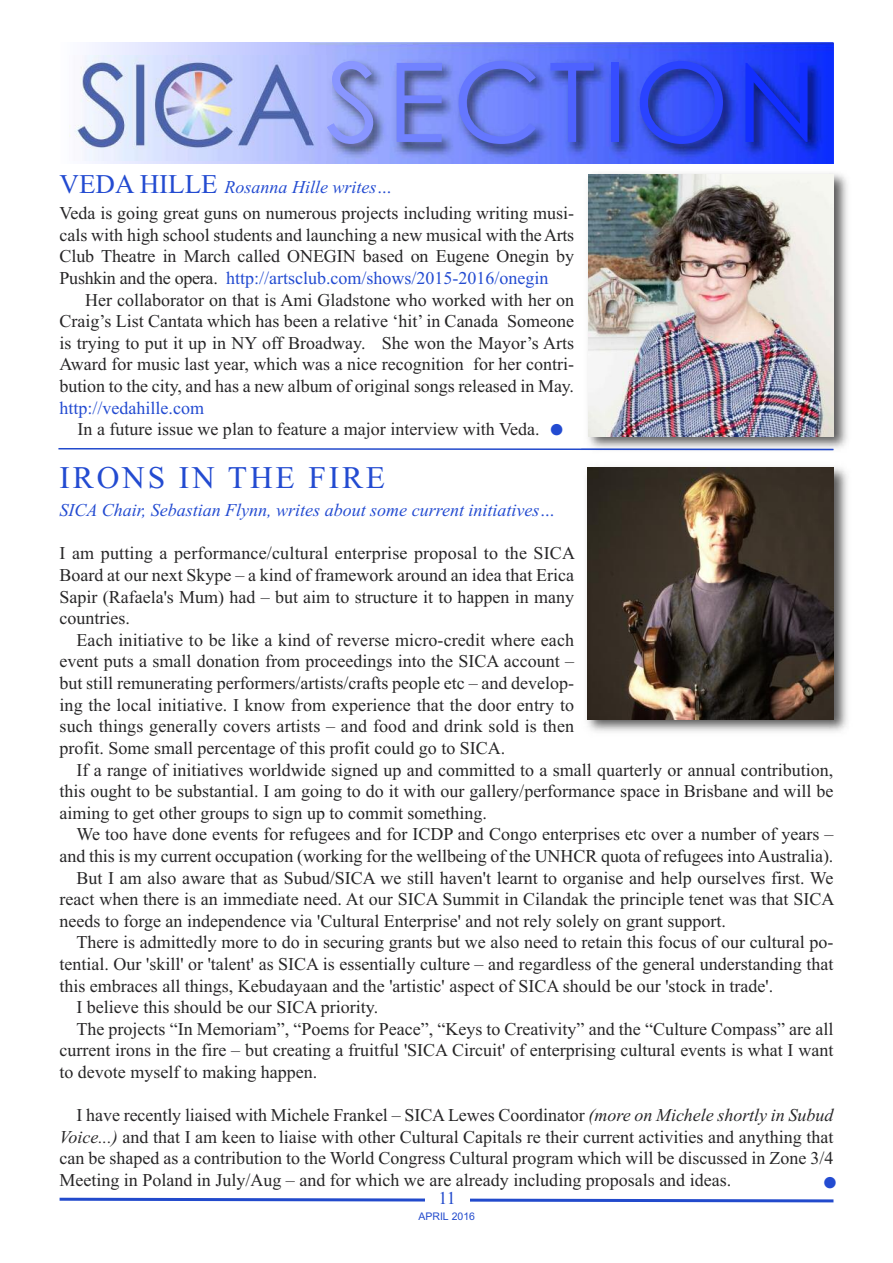
<style>
.page{position:relative;width:893px;height:1263px;background:#fff}
.page>*{position:absolute;margin:0;border:0;box-sizing:border-box;transform-origin:0 0}
.t1{font:110.1px "Century Gothic";letter-spacing:.06em;color:#8996ff}
.t2{font:italic 46.5px "Times New Roman";color:#234bd1}
.t3{font:31.5px "Times New Roman";letter-spacing:.09em;color:#234bd1}
.t4{font:18px/21.6px "Times New Roman";color:#272627;text-align:justify}
.t5{font:italic 18px "Times New Roman";color:#234bd1}
.t6{font:18px "Times New Roman";color:#234bd1}
.t7{font:18px "Times New Roman";color:#224acc}
.t8{font:10.5px "Arial";color:#224acc}
.s1{color:#7182ff}
.s2{color:#6577ff}
.s3{color:#4e62ff}
.s4{color:#364dff}
.s5{color:#2a43ff}
.s6{color:#122eff}
.s7{font-size:27px;color:#234bd1}
.s8{font-style:italic;color:#234bd1}
.s9{color:#234bd1}
.s10{font-style:italic}
</style>
<div class="page">
<svg style="left:59px;top:1197px;width:775px;height:6px"></svg>
<div style="left:425px;top:1192px;width:44px;height:26px;background:#fff"></div>
<svg style="left:69px;top:43px;width:241px;height:120px"></svg>
<img style="left:310px;top:43px;width:524px;height:120px">
<img style="left:70px;top:56px;width:262px;height:104px">
<svg style="left:327px;top:124px;width:5px;height:10px"></svg>
<svg style="left:58px;top:448px;width:523px;height:2px"></svg>
<img style="left:588px;top:173px;width:260px;height:278px">
<img style="left:581px;top:448px;width:252px;height:2px">
<img style="left:588px;top:175px;width:245px;height:261px">
<img style="left:587px;top:467px;width:261px;height:265px">
<img style="left:588px;top:468px;width:245px;height:251px">
<h1 class="t1" style="left:326px;top:40px;width:493px">S<span class="s1">E</span><span class="s2">C</span><span class="s3">T</span><span class="s4">I</span><span class="s5">O</span><span class="s6">N</span></h1>
<p class="t4" style="left:60px;top:174px;width:516px;line-height:26.1px"><span class="s7">VEDA HILLE</span> <span class="s8">Rosanna Hille writes…<br></span>Veda is going great guns on numerous projects including writing musi-</p>
<p class="t4" style="left:60px;top:224px;width:516px">cals with high school students and launching a new musical with theArts Club Theatre in March called ONEGIN based on Eugene Onegin by Pushkin and the opera. <span class="s9">http://artsclub.com/shows/2015-2016/onegin</span></p>
<p class="t4" style="left:60px;top:289px;width:516px;text-indent:26px">Her collaborator on that is Ami Gladstone who worked with her on Craig’s List Cantata which has been a relative ‘hit’ in Canada Someone is trying to put it up in NY off Broadway. She won the Mayor’s Arts Award for music last year, which was a nice recognition for her contri&shy;bution to the city, and has a new album of original songs released in May.</p>
<p class="t6" style="left:60px;top:397px;width:146px">http://vedahille.com</p>
<p class="t4" style="left:78px;top:418px;width:464px">In a future issue we plan to feature a major interview with Veda.</p>
<h3 class="t3" style="left:60px;top:458px;width:327px">IRONS IN THE FIRE</h3>
<p class="t5" style="left:60px;top:499px;width:497px">SICA Chair, Sebastian Flynn, writes about some current initiatives…</p>
<p class="t4" style="left:60px;top:542px;width:517px">I am putting a performance/cultural enterprise proposal to the SICA Board at our next Skype – a kind of framework around an idea that Erica Sapir (Rafaela's Mum) had – but aim to structure it to happen in many countries.</p>
<p class="t4" style="left:60px;top:629px;width:516px;text-indent:17px">Each initiative to be like a kind of reverse micro-credit where each event puts a small donation from proceedings into the SICA account – but still remunerating performers/artists/crafts people etc – and develop&shy;ing the local initiative. I know from experience that the door entry to such things generally covers artists – and food and drink sold is then profit. Some small percentage of this profit could go to SICA.</p>
<p class="t4" style="left:60px;top:758px;width:775px;text-indent:17px">If a range of initiatives worldwide signed up and committed to a small quarterly or annual contribution, this ought to be substantial. I am going to do it with our gallery/performance space in Brisbane and will be aiming to get other groups to sign up to commit something.</p>
<p class="t4" style="left:77px;top:823px;width:758px">We too have done events for refugees and for ICDP and Congo enterprises etc over a number of years –</p>
<p class="t4" style="left:60px;top:845px;width:775px">and this is my current occupation (working for the wellbeing of the UNHCR quota of refugees into Australia).</p>
<p class="t4" style="left:77px;top:866px;width:758px">But I am also aware that as Subud/SICA we still haven't learnt to organise and help ourselves first. We</p>
<p class="t4" style="left:60px;top:888px;width:776px">react when there is an immediate need. At our SICA Summit in Cilandak the principle tenet was that SICA</p>
<p class="t4" style="left:60px;top:910px;width:668px">needs to forge an independence via 'Cultural Enterprise' and not rely solely on grant support.</p>
<p class="t4" style="left:77px;top:931px;width:758px">There is admittedly more to do in securing grants but we also need to retain this focus of our cultural po-</p>
<p class="t4" style="left:59px;top:953px;width:775px">tential. Our 'skill' or 'talent' as SICA is essentially culture – and regardless of the general understanding that</p>
<p class="t4" style="left:59px;top:974px;width:715px">this embraces all things, Kebudayaan and the 'artistic' aspect of SICA should be our 'stock in trade'.</p>
<p class="t4" style="left:76px;top:996px;width:303px">I believe this should be our SICA priority.</p>
<p class="t4" style="left:76px;top:1018px;width:758px">The projects “In Memoriam”, “Poems for Peace”, “Keys to Creativity” and the “Culture Compass” are all</p>
<p class="t4" style="left:59px;top:1039px;width:775px">current irons in the fire – but creating a fruitful 'SICA Circuit' of enterprising cultural events is what I want</p>
<p class="t4" style="left:59px;top:1061px;width:259px">to devote myself to making happen.</p>
<p class="t4" style="left:59px;top:1104px;width:775px;text-indent:17px">I have recently liaised with Michele Frankel – SICA Lewes Coordinator <span class="s10">(more on Michele shortly in Subud Voice...)</span> and that I am keen to liaise with other Cultural Capitals re their current activities and anything that can be shaped as a contribution to the World Congress Cultural program which will be discussed in Zone 3/4<br>Meeting in Poland in July/Aug – and for which we are already including proposals and ideas.</p>
<p class="t7" style="left:439px;top:1188px;width:19px">11</p>
<p class="t8" style="left:418px;top:1210px;width:58px">APRIL 2016</p>
<h2 class="t2" style="left:548px;top:402px;width:18px">•</h2>
<h2 class="t2" style="left:822px;top:1155px;width:18px">•</h2>
</div>
